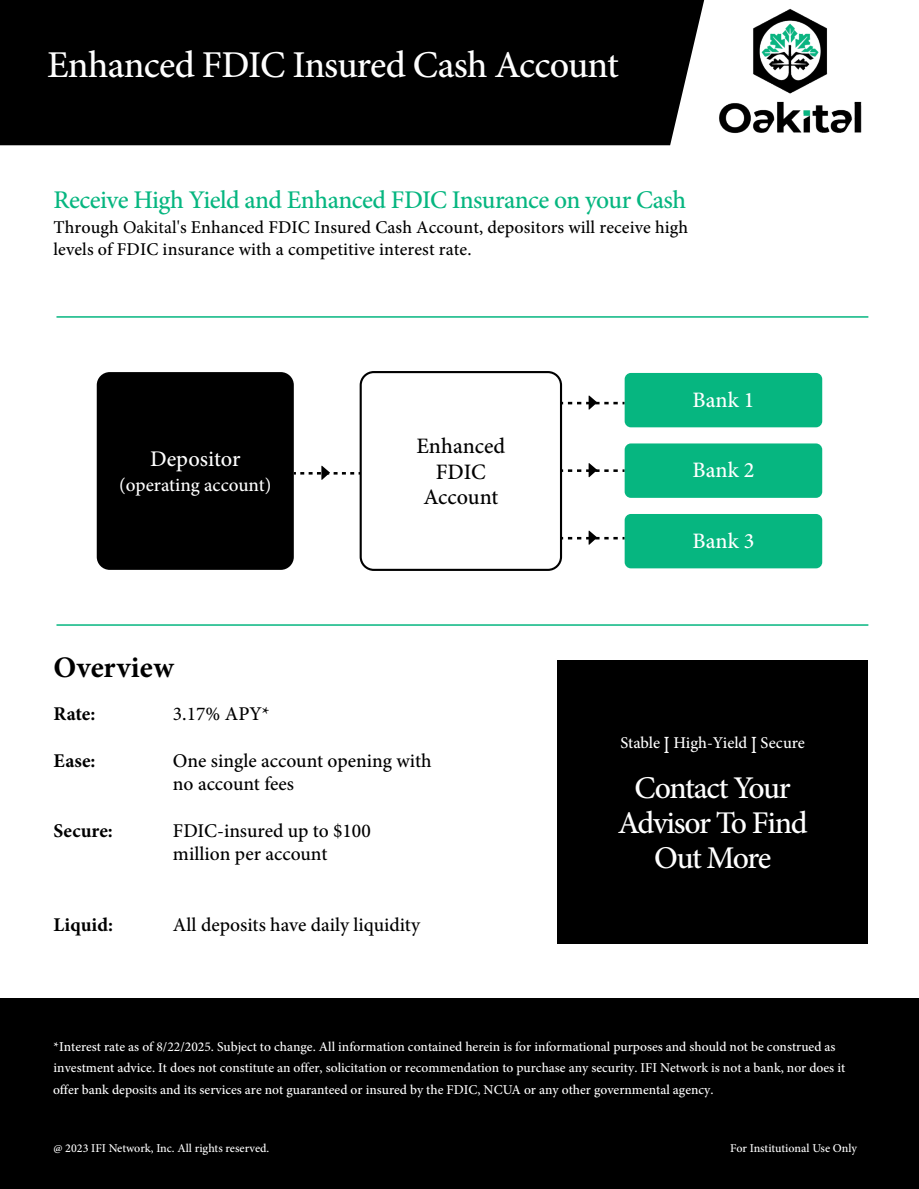
<style>
.page{position:relative;width:919px;height:1189px;background:#fff}
.page>*{position:absolute;margin:0;border:0;box-sizing:border-box;transform-origin:0 0}
.t1{font:500 37.95px "Minion Pro";letter-spacing:-.025em;color:#fefefe}
.t2{font:500 31.65px/34.8px "Minion Pro";letter-spacing:-.045em;color:#fff;text-align:center}
.t3{font:700 29.85px "Minion Pro";letter-spacing:.01em;color:#000}
.t4{font:500 25.5px "Minion Pro";letter-spacing:-.025em;color:#06b680}
.t5{font:500 22.35px "Minion Pro";color:#fefefe}
.t6{font:500 22.05px/25.5px "Minion Pro";color:#000;text-align:center}
.t7{font:500 22.05px "Minion Pro";letter-spacing:.005em;color:#fff}
.t8{font:500 19.5px/23.4px "Minion Pro";color:#000}
.t9{font:700 19.5px "Minion Pro";letter-spacing:.005em;color:#000}
.t10{font:500 19.05px "Minion Pro";color:#fefefe}
.t11{font:500 18px/21.6px "Minion Pro";letter-spacing:.005em;color:#000}
.t12{font:500 16.5px "Minion Pro";color:#fff}
.t13{font:500 13.5px/21px "Minion Pro";color:#fff}
.t14{font:500 12px "Minion Pro";color:#fff}
.s1{font-weight:400}
.s2{font-size:24.75px}
</style>
<div class="page">
<div style="left:0;top:0;width:703px;height:145px;background:#000"></div>
<div style="left:557px;top:660px;width:310px;height:284px;background:#000"></div>
<div style="left:0;top:999px;width:918px;height:190px;background:#000"></div>
<div style="left:359px;top:371px;width:203px;height:200px;border:2px solid #000;border-radius:13px"></div>
<div style="left:97px;top:372px;width:197px;height:198px;background:#000;border-radius:13px"></div>
<svg style="left:560px;top:463px;width:64px;height:14px"></svg>
<svg style="left:560px;top:530px;width:64px;height:15px"></svg>
<svg style="left:294px;top:466px;width:66px;height:14px"></svg>
<svg style="left:560px;top:395px;width:64px;height:15px"></svg>
<div style="left:624px;top:514px;width:197px;height:54px;background:#06b680;border-radius:6px"></div>
<div style="left:624px;top:443px;width:197px;height:55px;background:#06b680;border-radius:6px"></div>
<div style="left:624px;top:373px;width:197px;height:54px;background:#06b680;border-radius:6px"></div>
<hr style="left:56px;top:624px;width:812px;height:2px;background:#06b680">
<hr style="left:56px;top:316px;width:812px;height:2px;background:#06b680">
<img style="left:719px;top:8px;width:143px;height:126px">
<h1 class="t1" style="left:47px;top:39px;width:573px">Enhanced FDIC Insured Cash Account</h1>
<h3 class="t4" style="left:54px;top:182px;width:633px">Receive High Yield and Enhanced FDIC Insurance on your Cash</h3>
<h3 class="t11" style="left:54px;top:216px;width:635px">Through <span class="s1">Oakital</span>'s Enhanced FDIC Insured Cash Account, depositors will receive high levels of FDIC insurance with a competitive interest rate.</h3>
<h3 class="t5" style="left:150px;top:443px;width:92px">Depositor</h3>
<h3 class="t10" style="left:119px;top:472px;width:154px">(operating account)</h3>
<h3 class="t3" style="left:54px;top:647px;width:122px">Overview</h3>
<h3 class="t6" style="left:416px;top:433px;width:90px">Enhanced<br>FDIC<br>Account</h3>
<h3 class="t9" style="left:54px;top:700px;width:43px">Rate:</h3>
<h3 class="t9" style="left:54px;top:747px;width:44px">Ease:</h3>
<h3 class="t9" style="left:54px;top:817px;width:61px">Secure:</h3>
<h3 class="t9" style="left:54px;top:910px;width:61px">Liquid:</h3>
<h3 class="t8" style="left:173px;top:702px;width:98px"><span class="s1">3</span>.<span class="s1">17</span>% APY*</h3>
<h3 class="t8" style="left:173px;top:749px;width:260px">One single account opening with no account fees</h3>
<h3 class="t8" style="left:173px;top:819px;width:199px">FDIC-insured up to $100 million per account</h3>
<h3 class="t8" style="left:173px;top:912px;width:248px">All deposits have daily liquidity</h3>
<h3 class="t7" style="left:692px;top:385px;width:63px">Bank 1</h3>
<h3 class="t7" style="left:692px;top:455px;width:63px">Bank 2</h3>
<h3 class="t7" style="left:692px;top:526px;width:63px">Bank 3</h3>
<p class="t12" style="left:620px;top:732px;width:186px">Stable <span class="s2">I</span> High-Yield <span class="s2">I</span> Secure</p>
<h2 class="t2" style="left:617px;top:770px;width:191px">Contact Your<br>Advisor To Find<br>Out More</h2>
<p class="t13" style="left:53px;top:1037px;width:793px">*Interest rate as of <span class="s1">8</span>/<span class="s1">22</span>/202<span class="s1">5</span>. Subject to change. All information contained herein is for informational purposes and should not be construed as investment advice. It does not constitute an offer, solicitation or recommendation to purchase any security. IFI Network is not a bank, nor does it offer bank deposits and its services are not guaranteed or insured by the FDIC, NCUA or any other governmental agency.</p>
<p class="t14" style="left:54px;top:1140px;width:217px">@ 2023 IFI Network, Inc. All rights reserved.</p>
<p class="t14" style="left:730px;top:1140px;width:128px">For Institutional Use Only</p>
</div>
